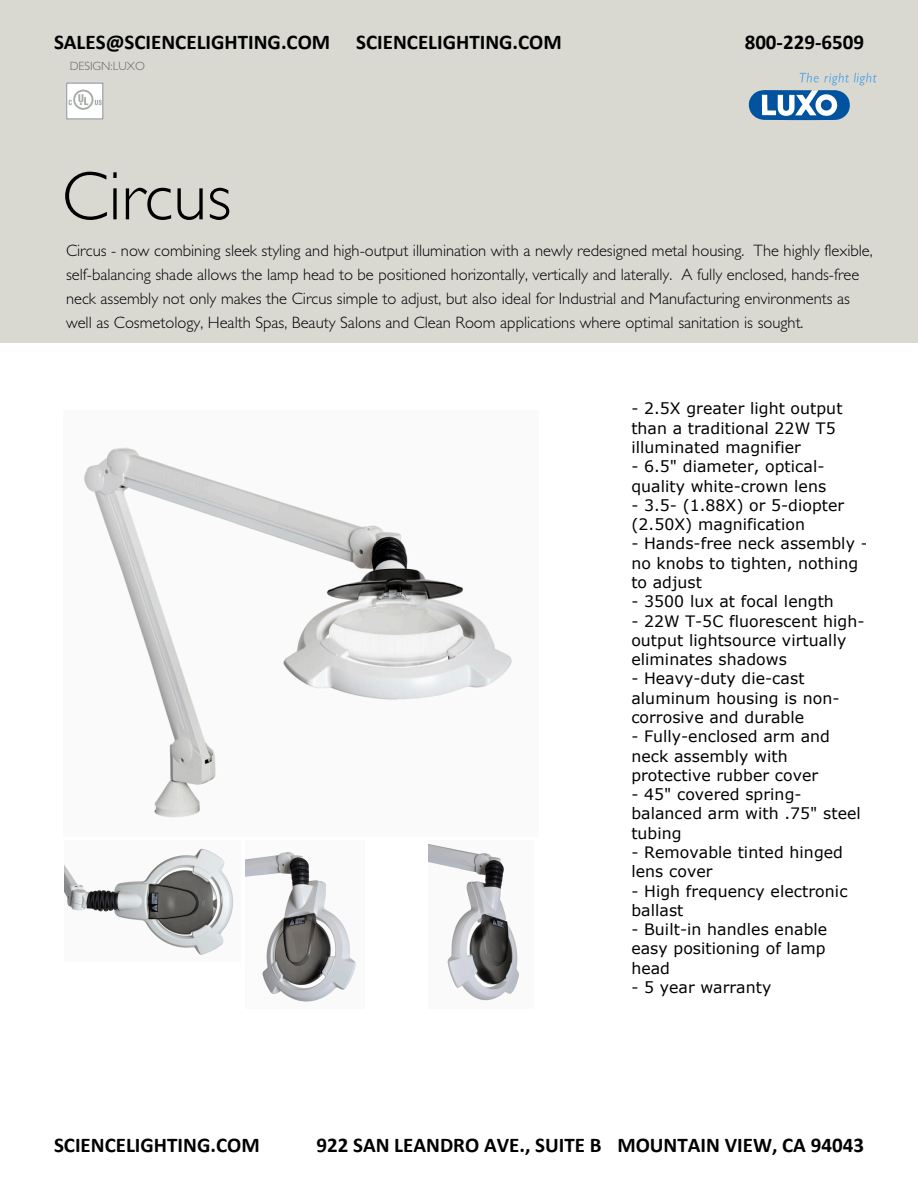
<style>
.page{position:relative;width:918px;height:1188px;background:#fff}
.page>*{position:absolute;margin:0;border:0;box-sizing:border-box;transform-origin:0 0}
.t1{font:300 69px "Gill Alt One";color:#000}
.t2{font:700 21px "Calibri";color:#000}
.t3{font:300 16.5px/24px "Gill Alt One";color:#000}
.t4{font:15.75px/19.4px "Verdana";letter-spacing:.005em;color:#000}
.t5{font:300 12px "Gill Alt One";color:#656661}
</style>
<div class="page">
<div style="left:0;top:0;width:918px;height:342px;background:#d9d9d2"></div>
<svg style="left:748px;top:73px;width:128px;height:47px"></svg>
<img style="left:84px;top:447px;width:428px;height:371px">
<img style="left:64px;top:848px;width:169px;height:107px">
<img style="left:246px;top:852px;width:110px;height:150px">
<img style="left:428px;top:844px;width:91px;height:157px">
<div style="left:67px;top:83px;width:36px;height:36px;background:#fff"></div>
<div style="left:66px;top:83px;width:37px;height:36px;border:1px solid #8a8f9e"></div>
<svg style="left:69px;top:90px;width:33px;height:20px"></svg>
<h2 class="t2" style="left:54px;top:28px;width:509px">SALES@SCIENCELIGHTING.COM SCIENCELIGHTING.COM</h2>
<h2 class="t2" style="left:745px;top:28px;width:121px">800-229-6509</h2>
<p class="t5" style="left:70px;top:59px;width:77px">DESIGN:LUXO</p>
<h1 class="t1" style="left:62px;top:157px;width:171px">Circus</h1>
<p class="t3" style="left:66px;top:239px;width:808px">Circus - now combining sleek styling and high-output illumination with a newly redesigned metal housing. The highly flexible, self-balancing shade allows the lamp head to be positioned horizontally, vertically and laterally. A fully enclosed, hands-free neck assembly not only makes the Circus simple to adjust, but also ideal for Industrial and Manufacturing environments as well as Cosmetology, Health Spas, Beauty Salons and Clean Room applications where optimal sanitation is sought.</p>
<p class="t4" style="left:631px;top:398px;width:213px">- 2.5X greater light output than a traditional 22W T5 illuminated magnifier</p>
<p class="t4" style="left:631px;top:456px;width:196px">- 6.5" diameter, optical&shy;quality white-crown lens</p>
<p class="t4" style="left:631px;top:495px;width:215px">- 3.5- (1.88X) or 5-diopter (2.50X) magnification</p>
<p class="t4" style="left:631px;top:533px;width:238px">- Hands-free neck assembly - no knobs to tighten, nothing to adjust</p>
<p class="t4" style="left:631px;top:591px;width:204px">- 3500 lux at focal length</p>
<p class="t4" style="left:631px;top:611px;width:235px">- 22W T-5C fluorescent high&shy;output lightsource virtually eliminates shadows</p>
<p class="t4" style="left:631px;top:668px;width:210px">- Heavy-duty die-cast aluminum housing is non&shy;corrosive and durable</p>
<p class="t4" style="left:631px;top:726px;width:200px">- Fully-enclosed arm and neck assembly with protective rubber cover</p>
<p class="t4" style="left:631px;top:784px;width:231px">- 45" covered spring&shy;balanced arm with .75" steel tubing</p>
<p class="t4" style="left:631px;top:842px;width:213px">- Removable tinted hinged lens cover</p>
<p class="t4" style="left:631px;top:881px;width:218px">- High frequency electronic ballast</p>
<p class="t4" style="left:631px;top:919px;width:198px;text-align:justify">- Built-in handles enable easy positioning of lamp head</p>
<p class="t4" style="left:631px;top:977px;width:141px">- 5 year warranty</p>
<h2 class="t2" style="left:54px;top:1131px;width:207px">SCIENCELIGHTING.COM</h2>
<h2 class="t2" style="left:316px;top:1131px;width:549px">922 SAN LEANDRO AVE., SUITE B MOUNTAIN VIEW, CA 94043</h2>
</div>
